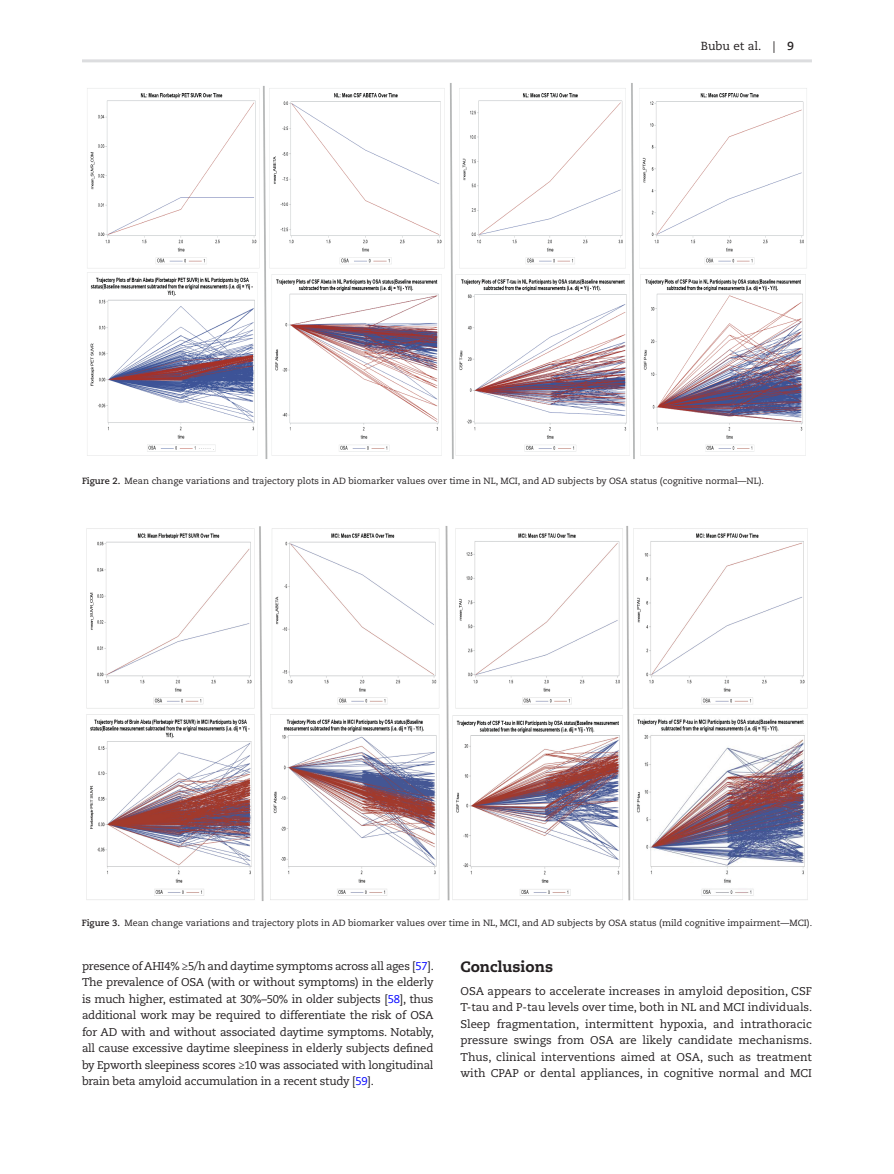
<style>
.page{position:relative;width:894px;height:1174px;background:#fff}
.page>*{position:absolute;margin:0;border:0;box-sizing:border-box;transform-origin:0 0}
.t1{font:800 15px "Caecilia LT Std";color:#231f20}
.t2{font:11.7px "Caecilia LT Std";color:#231f20}
.t3{font:11.25px/16.5px "Caecilia LT Std";letter-spacing:-.02em;color:#231f20;text-align:justify}
.t4{font:9px "Caecilia LT Std";color:#231f20}
.s1{font-weight:700}
.s2{color:#00f}
</style>
<div class="page">
<hr style="left:82px;top:59px;width:729px;height:3px;background:#dcdddf">
<img style="left:87px;top:83px;width:720px;height:376px">
<img style="left:86px;top:526px;width:722px;height:375px">
<p class="t2" style="left:700px;top:40px;width:95px">Bubu et al. | <span class="s1">9</span></p>
<p class="t4" style="left:82px;top:475px;width:683px"><span class="s1">Figure 2.</span> Mean change variations and trajectory plots in AD biomarker values over time in NL, MCI, and AD subjects by OSA status (cognitive normal—NL).</p>
<p class="t4" style="left:82px;top:918px;width:731px"><span class="s1">Figure 3.</span> Mean change variations and trajectory plots in AD biomarker values over time in NL, MCI, and AD subjects by OSA status (mild cognitive impairment—MCI).</p>
<p class="t3" style="left:82px;top:958px;width:353px">presence of AHI4% ≥5/h and daytime symptoms across all ages [<span class="s2">57</span>].<br>The prevalence of OSA (with or without symptoms) in the elderly is much higher, estimated at 30%–50% in older subjects [<span class="s2">58</span>], thus additional work may be required to differentiate the risk of OSA for AD with and without associated daytime symptoms. Notably, all cause excessive daytime sleepiness in elderly subjects defined by Epworth sleepiness scores ≥10 was associated with longitudinal brain beta amyloid accumulation in a recent study [<span class="s2">59</span>].</p>
<h1 class="t1" style="left:460px;top:958px;width:94px">Conclusions</h1>
<p class="t3" style="left:460px;top:983px;width:353px">OSA appears to accelerate increases in amyloid deposition, CSF T-tau and P-tau levels over time, both in NL and MCI individuals.<br>Sleep fragmentation, intermittent hypoxia, and intrathoracic pressure swings from OSA are likely candidate mechanisms.<br>Thus, clinical interventions aimed at OSA, such as treatment with CPAP or dental appliances, in cognitive normal and MCI</p>
</div>
